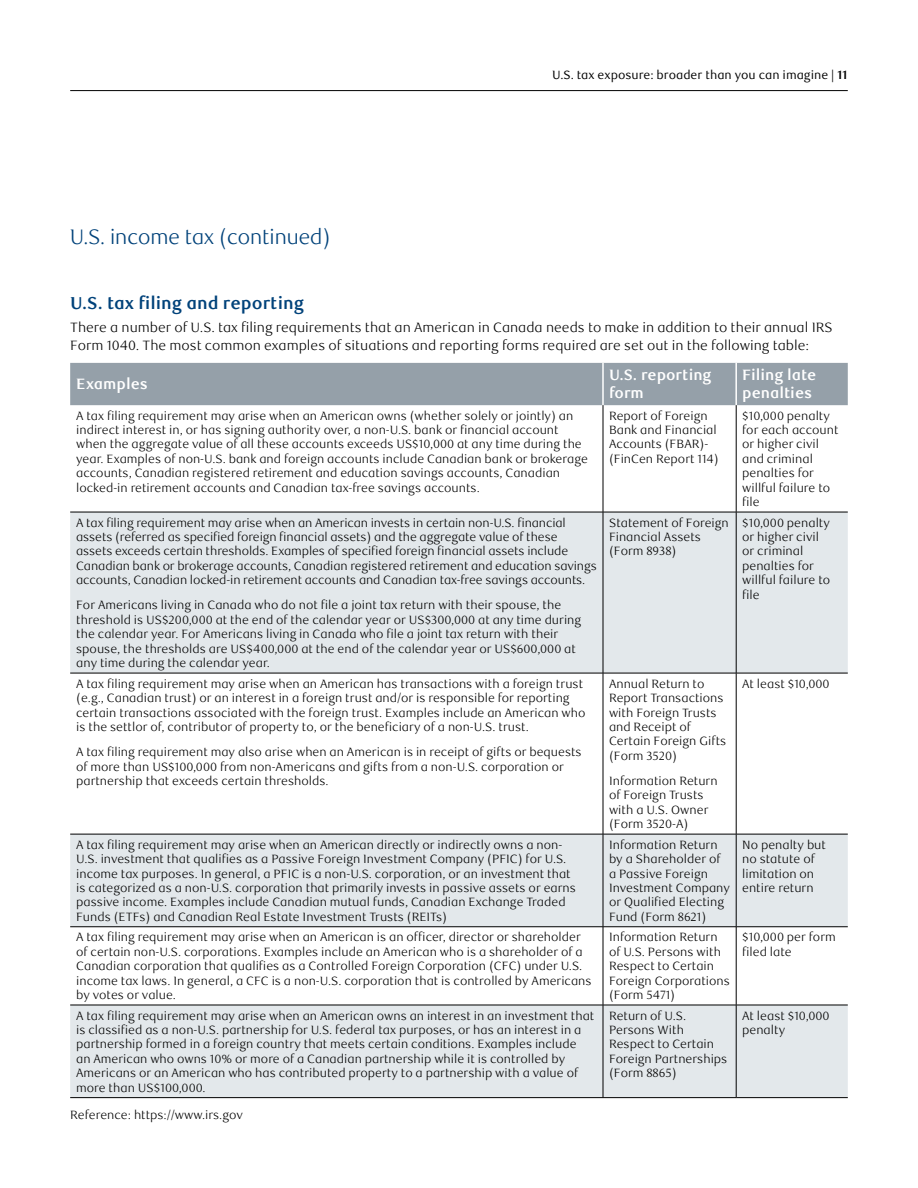
<style>
.page{position:relative;width:918px;height:1188px;background:#fff}
.page>*{position:absolute;margin:0;border:0;box-sizing:border-box;transform-origin:0 0}
.t1{font:300 21px "RBC Display";color:#00427a}
.t2{font:700 17.25px "RBC Text";color:#00427a}
.t3{font:700 15px/18px "RBC Text";color:#fff}
.t4{font:300 13.5px/18px "RBC Text";color:#000}
.t5{font:300 12px/14.4px "RBC Text";color:#000}
.t6{font:12px "RBC Text";color:#000}
.s1{font-weight:700}
</style>
<div class="page">
<hr style="left:70px;top:90px;width:778px;height:1px;background:#000">
<div style="left:70px;top:363px;width:778px;height:42px;background:#95a0a9"></div>
<svg style="left:70px;top:513px;width:778px;height:584px;fill:#e3e8eb"></svg>
<hr style="left:602px;top:363px;width:2px;height:42px;background:#fff">
<hr style="left:735px;top:363px;width:2px;height:42px;background:#fff">
<hr style="left:603px;top:405px;width:1px;height:107px;background:#000">
<hr style="left:736px;top:405px;width:1px;height:107px;background:#000">
<hr style="left:70px;top:512px;width:533px;height:1px;background:#000">
<hr style="left:603px;top:512px;width:133px;height:1px;background:#000">
<hr style="left:603px;top:512px;width:1px;height:161px;background:#000">
<hr style="left:736px;top:512px;width:112px;height:1px;background:#000">
<hr style="left:736px;top:512px;width:1px;height:161px;background:#000">
<hr style="left:70px;top:673px;width:533px;height:1px;background:#000">
<hr style="left:603px;top:673px;width:133px;height:1px;background:#000">
<hr style="left:603px;top:673px;width:1px;height:161px;background:#000">
<hr style="left:736px;top:673px;width:112px;height:1px;background:#000">
<hr style="left:736px;top:673px;width:1px;height:161px;background:#000">
<hr style="left:70px;top:834px;width:533px;height:1px;background:#000">
<hr style="left:603px;top:834px;width:133px;height:1px;background:#000">
<hr style="left:603px;top:834px;width:1px;height:93px;background:#000">
<hr style="left:736px;top:834px;width:112px;height:1px;background:#000">
<hr style="left:736px;top:834px;width:1px;height:93px;background:#000">
<hr style="left:70px;top:926px;width:533px;height:1px;background:#000">
<hr style="left:603px;top:926px;width:133px;height:1px;background:#000">
<hr style="left:603px;top:927px;width:1px;height:78px;background:#000">
<hr style="left:736px;top:926px;width:112px;height:1px;background:#000">
<hr style="left:736px;top:927px;width:1px;height:78px;background:#000">
<hr style="left:70px;top:1005px;width:533px;height:1px;background:#000">
<hr style="left:603px;top:1005px;width:133px;height:1px;background:#000">
<hr style="left:603px;top:1005px;width:1px;height:92px;background:#000">
<hr style="left:736px;top:1005px;width:112px;height:1px;background:#000">
<hr style="left:736px;top:1005px;width:1px;height:92px;background:#000">
<hr style="left:70px;top:1097px;width:533px;height:1px;background:#000">
<hr style="left:603px;top:1097px;width:133px;height:1px;background:#000">
<hr style="left:736px;top:1097px;width:112px;height:1px;background:#000">
<h1 class="t1" style="left:70px;top:225px;width:262px">U.S. income tax (continued)</h1>
<p class="t6" style="left:552px;top:68px;width:297px">U.S. tax exposure: broader than you can imagine | <span class="s1">11</span></p>
<h2 class="t2" style="left:70px;top:293px;width:235px">U.S. tax filing and reporting</h2>
<p class="t4" style="left:70px;top:319px;width:764px">There a number of U.S. tax filing requirements that an American in Canada needs to make in addition to their annual IRS<br>Form 1040. The most common examples of situations and reporting forms required are set out in the following table:</p>
<p class="t3" style="left:76px;top:376px;width:73px">Examples</p>
<p class="t3" style="left:609px;top:367px;width:104px">U.S. reporting form</p>
<p class="t3" style="left:742px;top:367px;width:76px">Filing late penalties</p>
<p class="t5" style="left:76px;top:409px;width:513px">A tax filing requirement may arise when an American owns (whether solely or jointly) an indirect interest in, or has signing authority over, a non-U.S. bank or financial account when the aggregate value of all these accounts exceeds US$10,000 at any time during the year. Examples of non-U.S. bank and foreign accounts include Canadian bank or brokerage accounts, Canadian registered retirement and education savings accounts, Canadian locked-in retirement accounts and Canadian tax-free savings accounts.</p>
<p class="t5" style="left:609px;top:409px;width:111px">Report of Foreign<br>Bank and Financial<br>Accounts (FBAR)- (FinCen Report 114)</p>
<p class="t5" style="left:742px;top:409px;width:98px">$10,000 penalty for each account or higher civil and criminal penalties for willful failure to file</p>
<p class="t5" style="left:76px;top:516px;width:522px">A tax filing requirement may arise when an American invests in certain non-U.S. financial assets (referred as specified foreign financial assets) and the aggregate value of these<br>assets exceeds certain thresholds. Examples of specified foreign financial assets include Canadian bank or brokerage accounts, Canadian registered retirement and education savings accounts, Canadian locked-in retirement accounts and Canadian tax-free savings accounts.</p>
<p class="t5" style="left:76px;top:598px;width:507px">For Americans living in Canada who do not file a joint tax return with their spouse, the threshold is US$200,000 at the end of the calendar year or US$300,000 at any time during the calendar year. For Americans living in Canada who file a joint tax return with their spouse, the thresholds are US$400,000 at the end of the calendar year or US$600,000 at any time during the calendar year.</p>
<p class="t5" style="left:609px;top:516px;width:121px">Statement of Foreign<br>Financial Assets (Form 8938)</p>
<p class="t5" style="left:742px;top:516px;width:90px">$10,000 penalty or higher civil or criminal penalties for willful failure to file</p>
<p class="t5" style="left:76px;top:677px;width:511px">A tax filing requirement may arise when an American has transactions with a foreign trust (e.g., Canadian trust) or an interest in a foreign trust and/or is responsible for reporting certain transactions associated with the foreign trust. Examples include an American who is the settlor of, contributor of property to, or the beneficiary of a non-U.S. trust.</p>
<p class="t5" style="left:76px;top:745px;width:507px">A tax filing requirement may also arise when an American is in receipt of gifts or bequests of more than US$100,000 from non-Americans and gifts from a non-U.S. corporation or partnership that exceeds certain thresholds.</p>
<p class="t5" style="left:609px;top:677px;width:119px">Annual Return to<br>Report Transactions with Foreign Trusts and Receipt of<br>Certain Foreign Gifts (Form 3520)</p>
<p class="t5" style="left:609px;top:774px;width:110px">Information Return of Foreign Trusts with a U.S. Owner (Form 3520-A)</p>
<p class="t5" style="left:742px;top:677px;width:89px">At least $10,000</p>
<p class="t5" style="left:76px;top:838px;width:501px">A tax filing requirement may arise when an American directly or indirectly owns a non-U.S. investment that qualifies as a Passive Foreign Investment Company (PFIC) for U.S. income tax purposes. In general, a PFIC is a non-U.S. corporation, or an investment that is categorized as a non-U.S. corporation that primarily invests in passive assets or earns passive income. Examples include Canadian mutual funds, Canadian Exchange Traded Funds (ETFs) and Canadian Real Estate Investment Trusts (REITs)</p>
<p class="t5" style="left:609px;top:838px;width:123px">Information Return by a Shareholder of a Passive Foreign<br>Investment Company or Qualified Electing<br>Fund (Form 8621)</p>
<p class="t5" style="left:742px;top:838px;width:85px">No penalty but no statute of limitation on entire return</p>
<p class="t5" style="left:76px;top:930px;width:517px">A tax filing requirement may arise when an American is an officer, director or shareholder of certain non-U.S. corporations. Examples include an American who is a shareholder of a Canadian corporation that qualifies as a Controlled Foreign Corporation (CFC) under U.S. income tax laws. In general, a CFC is a non-U.S. corporation that is controlled by Americans by votes or value.</p>
<p class="t5" style="left:609px;top:930px;width:122px">Information Return of U.S. Persons with<br>Respect to Certain<br>Foreign Corporations (Form 5471)</p>
<p class="t5" style="left:742px;top:930px;width:95px">$10,000 per form filed late</p>
<p class="t5" style="left:76px;top:1009px;width:520px">A tax filing requirement may arise when an American owns an interest in an investment that is classified as a non-U.S. partnership for U.S. federal tax purposes, or has an interest in a partnership formed in a foreign country that meets certain conditions. Examples include<br>an American who owns 10% or more of a Canadian partnership while it is controlled by Americans or an American who has contributed property to a partnership with a value of more than US$100,000.</p>
<p class="t5" style="left:609px;top:1009px;width:120px">Return of U.S.<br>Persons With<br>Respect to Certain<br>Foreign Partnerships (Form 8865)</p>
<p class="t5" style="left:742px;top:1009px;width:89px">At least $10,000 penalty</p>
<p class="t5" style="left:70px;top:1108px;width:174px">Reference: https://www.irs.gov</p>
</div>
